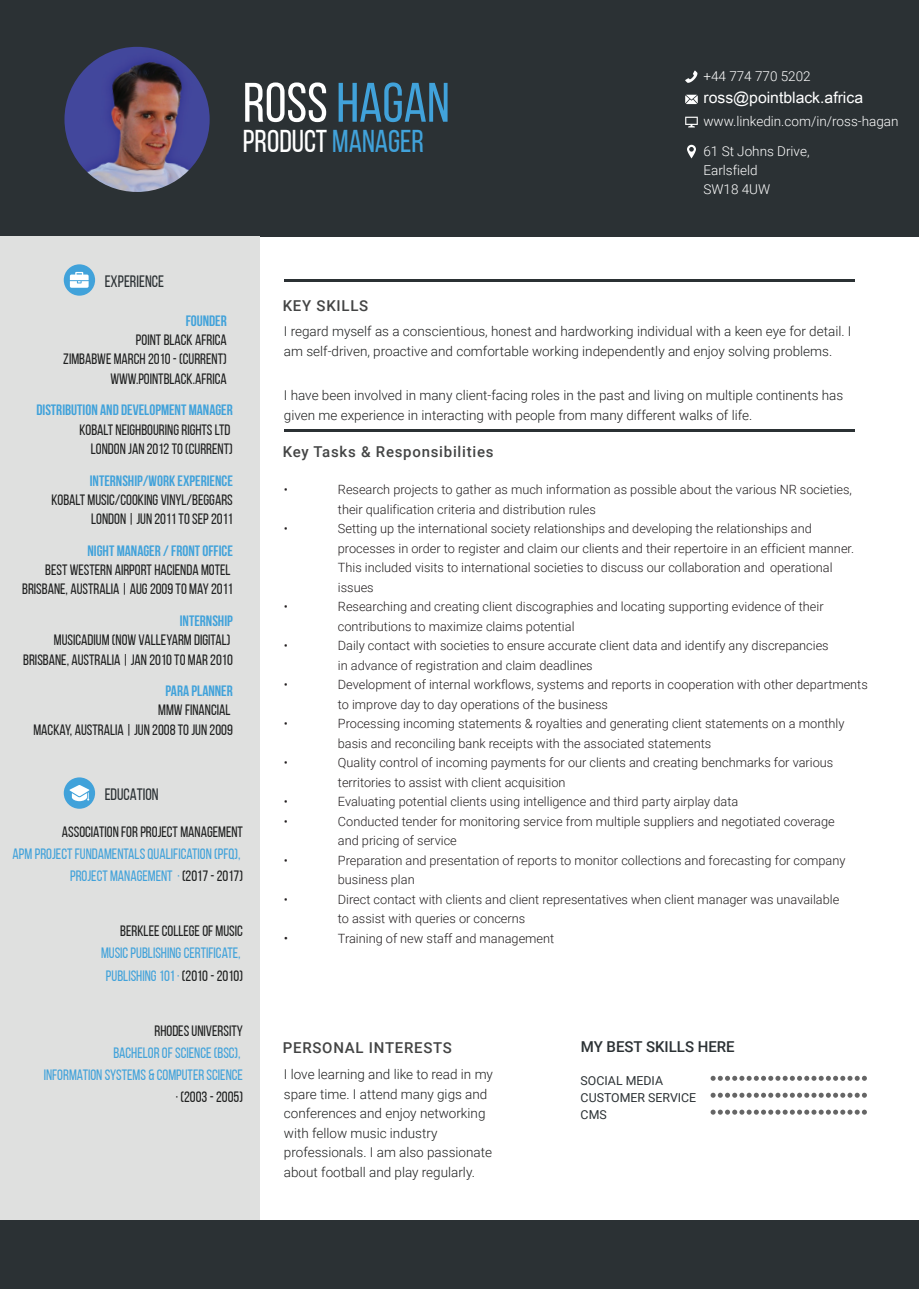
<style>
.page{position:relative;width:919px;height:1289px;background:#fff}
.page>*{position:absolute;margin:0;border:0;box-sizing:border-box;transform-origin:0 0}
.t1{font:55.5px "Bebas Neue";color:#41a2da}
.t2{font:31.5px "Bebas Neue";color:#fff}
.t3{font:16.5px "Bebas Neue";color:#2b3134}
.t4{font:15.75px "Arial Unicode MS";color:#fff}
.t5{font:15px/19.2px "Bebas Neue";color:#1f2020;text-align:right}
.t6{font:15px/22.2px "Bebas Neue";color:#41a2da;text-align:right}
.t7{font:700 15px "Bebas Neue";color:#41a2da}
.t8{font:500 15px "Roboto";letter-spacing:.05em;color:#434444}
.t9{font:500 15px "Roboto";color:#2b3134}
.t10{font:300 13.5px/19.5px "Roboto";color:#1f2020}
.t11{font:300 13.5px/18.9px "Roboto";color:#fff}
.t12{font:300 13.5px "Roboto";color:#231f20}
.t13{font:300 12.75px/19.5px "Roboto";color:#231f20}
.t14{font:12.3px/17px "Roboto";color:#2b3134}
.s1{color:#fff}
.s2{color:#41a2da}
.s3{color:#1f2020}
</style>
<div class="page">
<div style="left:0;top:0;width:918px;height:237px;background:#2b3134"></div>
<div style="left:0;top:237px;width:259px;height:1051px;background:#dfe0df"></div>
<div style="left:0;top:1220px;width:918px;height:68px;background:#2b3134"></div>
<svg style="left:710px;top:1075px;width:156px;height:5px"></svg>
<svg style="left:710px;top:1092px;width:156px;height:5px"></svg>
<svg style="left:710px;top:1109px;width:156px;height:5px"></svg>
<hr style="left:284px;top:429px;width:570px;height:2px;background:#2b3134">
<div style="left:64px;top:777px;width:31px;height:31px;background:#41a2da;border-radius:50%"></div>
<svg style="left:69px;top:785px;width:20px;height:16px"></svg>
<hr style="left:284px;top:279px;width:570px;height:2px;background:#2b3134">
<div style="left:64px;top:264px;width:31px;height:32px;background:#41a2da;border-radius:50%"></div>
<svg style="left:70px;top:272px;width:19px;height:16px"></svg>
<svg style="left:685px;top:117px;width:12px;height:10px"></svg>
<svg style="left:687px;top:145px;width:9px;height:13px"></svg>
<svg style="left:685px;top:95px;width:12px;height:9px"></svg>
<svg style="left:685px;top:71px;width:12px;height:12px"></svg>
<img style="left:64px;top:47px;width:146px;height:145px;border-radius:73px">
<h1 class="t1" style="left:243px;top:72px;width:208px"><span class="s1">ROSS</span> HAGAN</h1>
<h2 class="t2" style="left:243px;top:124px;width:182px">PRODUCT <span class="s2">MANAGER</span></h2>
<p class="t11" style="left:703px;top:67px;width:109px">+44 774 770 5202</p>
<p class="t4" style="left:703px;top:86px;width:161px">ross@pointblack.africa</p>
<p class="t11" style="left:703px;top:111px;width:196px">www.linkedin.com/in/ross-hagan</p>
<p class="t11" style="left:703px;top:141px;width:108px">61 St Johns Drive,<br>Earlsfield<br>SW18 4UW</p>
<p class="t3" style="left:105px;top:273px;width:61px">EXPERIENCE</p>
<p class="t7" style="left:186px;top:312px;width:43px">FOUNDER</p>
<p class="t5" style="left:63px;top:330px;width:165px">POINT BLACK AFRICA<br>ZIMBABWE MARCH 2010 - (CURRENT)<br>WWW.POINTBLACK.AFRICA</p>
<p class="t7" style="left:36px;top:402px;width:198px">DISTRIBUTION AND DEVELOPMENT MANAGER</p>
<p class="t5" style="left:79px;top:420px;width:155px">KOBALT NEIGHBOURING RIGHTS LTD<br>LONDON JAN 2012 TO (CURRENT)</p>
<p class="t8" style="left:283px;top:295px;width:87px">KEY SKILLS</p>
<p class="t10" style="left:284px;top:321px;width:569px">I regard myself as a conscientious, honest and hardworking individual with a keen eye for detail. I am self-driven, proactive and comfortable working independently and enjoy solving problems.</p>
<p class="t10" style="left:284px;top:385px;width:561px">I have been involved in many client-facing roles in the past and living on multiple continents has given me experience in interacting with people from many different walks of life.</p>
<p class="t8" style="left:283px;top:441px;width:212px">Key Tasks &amp; Responsibilities</p>
<p class="t7" style="left:90px;top:472px;width:144px">INTERNSHIP/WORK EXPERIENCE</p>
<p class="t5" style="left:51px;top:490px;width:183px">KOBALT MUSIC/COOKING VINYL/BEGGARS<br>LONDON | JUN 2011 TO SEP 2011</p>
<p class="t7" style="left:87px;top:542px;width:147px">NIGHT MANAGER / FRONT OFFICE</p>
<p class="t5" style="left:22px;top:560px;width:212px">BEST WESTERN AIRPORT HACIENDA MOTEL<br>BRISBANE, AUSTRALIA | AUG 2009 TO MAY 2011</p>
<p class="t7" style="left:180px;top:612px;width:55px">INTERNSHIP</p>
<p class="t5" style="left:23px;top:630px;width:211px">MUSICADIUM (NOW VALLEYARM DIGITAL)<br>BRISBANE, AUSTRALIA | JAN 2010 TO MAR 2010</p>
<p class="t7" style="left:165px;top:683px;width:69px">PARA PLANNER</p>
<p class="t5" style="left:33px;top:700px;width:201px">MMW FINANCIAL<br>MACKAY, AUSTRALIA | JUN 2008 TO JUN 2009</p>
<p class="t3" style="left:105px;top:785px;width:55px">EDUCATION</p>
<p class="t5" style="left:62px;top:821px;width:182px">ASSOCIATION FOR PROJECT MANAGEMENT</p>
<p class="t6" style="left:13px;top:842px;width:232px">APM PROJECT FUNDAMENTALS QUALIFICATION (PFQ),<br>PROJECT MANAGEMENT · <span class="s3">(2017 - 2017)</span></p>
<p class="t5" style="left:120px;top:921px;width:124px">BERKLEE COLLEGE OF MUSIC</p>
<p class="t6" style="left:101px;top:941px;width:143px;text-align:center">MUSIC PUBLISHING CERTIFICATE,<br>PUBLISHING 101 · <span class="s3">(2010 - 2010)</span></p>
<p class="t5" style="left:154px;top:1020px;width:90px">RHODES UNIVERSITY</p>
<p class="t6" style="left:44px;top:1041px;width:201px">BACHELOR OF SCIENCE (BSC),<br>INFORMATION SYSTEMS &amp; COMPUTER SCIENCE</p>
<p class="t5" style="left:176px;top:1087px;width:69px">· (2003 - 2005)</p>
<p class="t13" style="left:284px;top:479px;width:6px">•</p>
<p class="t13" style="left:338px;top:479px;width:515px">Research projects to gather as much information as possible about the various NR societies, their qualification criteria and distribution rules</p>
<p class="t13" style="left:284px;top:518px;width:6px">•</p>
<p class="t13" style="left:338px;top:518px;width:517px">Setting up the international society relationships and developing the relationships and processes in order to register and claim our clients and their repertoire in an efficient manner.<br>This included visits to international societies to discuss our collaboration and operational issues</p>
<p class="t13" style="left:284px;top:596px;width:6px">•</p>
<p class="t13" style="left:338px;top:596px;width:487px">Researching and creating client discographies and locating supporting evidence of their contributions to maximize claims potential</p>
<p class="t13" style="left:284px;top:635px;width:6px">•</p>
<p class="t13" style="left:338px;top:635px;width:492px">Daily contact with societies to ensure accurate client data and identify any discrepancies in advance of registration and claim deadlines</p>
<p class="t13" style="left:284px;top:674px;width:6px">•</p>
<p class="t13" style="left:338px;top:674px;width:531px">Development of internal workflows, systems and reports in cooperation with other departments to improve day to day operations of the business</p>
<p class="t13" style="left:284px;top:713px;width:6px">•</p>
<p class="t13" style="left:338px;top:713px;width:508px">Processing incoming statements &amp; royalties and generating client statements on a monthly basis and reconciling bank receipts with the associated statements</p>
<p class="t13" style="left:284px;top:752px;width:6px">•</p>
<p class="t13" style="left:338px;top:752px;width:497px">Quality control of incoming payments for our clients and creating benchmarks for various territories to assist with client acquisition</p>
<p class="t13" style="left:284px;top:791px;width:6px">•</p>
<p class="t13" style="left:338px;top:791px;width:402px">Evaluating potential clients using intelligence and third party airplay data</p>
<p class="t13" style="left:284px;top:811px;width:6px">•</p>
<p class="t13" style="left:338px;top:811px;width:498px">Conducted tender for monitoring service from multiple suppliers and negotiated coverage and pricing of service</p>
<p class="t13" style="left:284px;top:850px;width:6px">•</p>
<p class="t13" style="left:338px;top:850px;width:509px">Preparation and presentation of reports to monitor collections and forecasting for company business plan</p>
<p class="t13" style="left:284px;top:889px;width:6px">•</p>
<p class="t13" style="left:338px;top:889px;width:503px">Direct contact with clients and client representatives when client manager was unavailable to assist with queries or concerns</p>
<p class="t12" style="left:284px;top:928px;width:6px">•</p>
<p class="t13" style="left:338px;top:928px;width:218px">Training of new staff and management</p>
<p class="t8" style="left:283px;top:1037px;width:171px">PERSONAL INTERESTS</p>
<p class="t10" style="left:284px;top:1064px;width:210px">I love learning and like to read in my spare time. I attend many gigs and conferences and enjoy networking with fellow music industry professionals. I am also passionate about football and play regularly.</p>
<p class="t9" style="left:580px;top:1036px;width:155px">MY BEST SKILLS HERE</p>
<p class="t14" style="left:580px;top:1072px;width:117px">SOCIAL MEDIA<br>CUSTOMER SERVICE<br>CMS</p>
</div>
